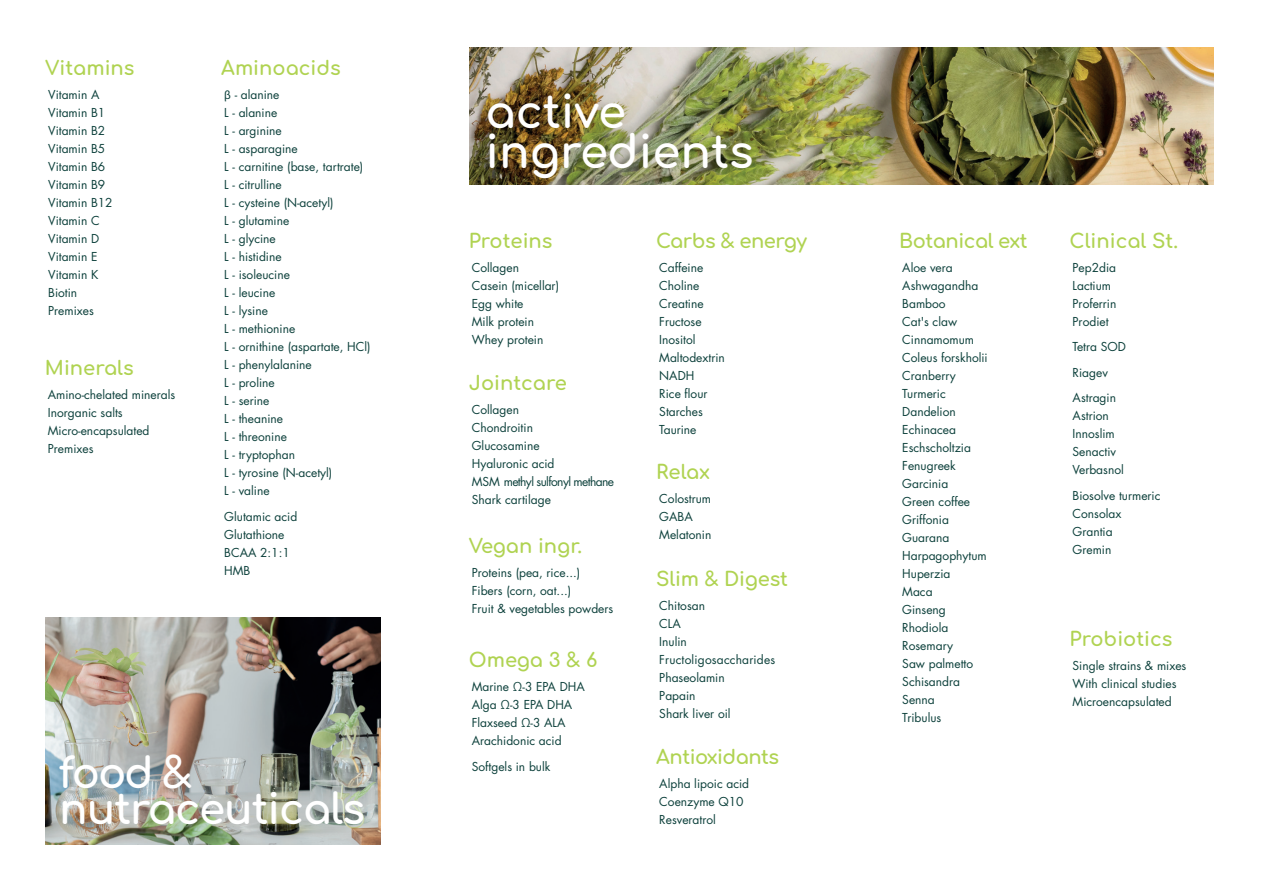
<style>
.page{position:relative;width:1263px;height:893px;background:#fff}
.page>*{position:absolute;margin:0;border:0;box-sizing:border-box;transform-origin:0 0}
.t1{font:45px/40.5px "Comfortaa";color:#fff}
.t2{font:42px/36px "Comfortaa";letter-spacing:-.025em;color:#fff}
.t3{font:19.5px "Comfortaa";color:#b0d352}
.t4{font:19.5px "Comfortaa";letter-spacing:-.025em;color:#b0d352}
.t5{font:12px/18px "Futura Std";color:#0c403b}
.s1{font-family:"Myriad Pro"}
</style>
<div class="page">
<img style="left:469px;top:47px;width:744px;height:137px">
<img style="left:45px;top:618px;width:336px;height:226px">
<h3 class="t3" style="left:45px;top:51px;width:91px">Vitamins</h3>
<p class="t5" style="left:48px;top:86px;width:66px">Vitamin A<br>Vitamin B1<br>Vitamin B2<br>Vitamin B5<br>Vitamin B6<br>Vitamin B9<br>Vitamin B12<br>Vitamin C<br>Vitamin D<br>Vitamin E<br>Vitamin K<br>Biotin<br>Premixes</p>
<h3 class="t3" style="left:45px;top:351px;width:90px">Minerals</h3>
<p class="t5" style="left:48px;top:386px;width:129px">Amino-chelated minerals<br>Inorganic salts<br>Micro-encapsulated<br>Premixes</p>
<h3 class="t3" style="left:221px;top:51px;width:121px">Aminoacids</h3>
<p class="t5" style="left:224px;top:86px;width:148px"><span class="s1">β</span> - alanine<br>L - alanine<br>L - arginine<br>L - asparagine<br>L - carnitine (base, tartrate)<br>L - citrulline<br>L - cysteine (N-acetyl)<br>L - glutamine<br>L - glycine<br>L - histidine<br>L - isoleucine<br>L - leucine<br>L - lysine<br>L - methionine<br>L - ornithine (aspartate, HCl)<br>L - phenylalanine<br>L - proline<br>L - serine<br>L - theanine<br>L - threonine<br>L - tryptophan<br>L - tyrosine (N-acetyl)<br>L - valine</p>
<p class="t5" style="left:224px;top:507px;width:74px">Glutamic acid<br>Glutathione<br>BCAA 2:1:1<br>HMB</p>
<h2 class="t2" style="left:59px;top:750px;width:307px">food &amp; nutraceuticals</h2>
<h1 class="t1" style="left:485px;top:86px;width:270px">active ingredients</h1>
<h3 class="t3" style="left:469px;top:223px;width:85px">Proteins</h3>
<p class="t5" style="left:472px;top:258px;width:89px">Collagen<br>Casein (micellar)<br>Egg white<br>Milk protein<br>Whey protein</p>
<h3 class="t3" style="left:469px;top:365px;width:100px">Jointcare</h3>
<p class="t5" style="left:472px;top:401px;width:144px">Collagen<br>Chondroitin<br>Glucosamine<br>Hyaluronic acid<br>MSM methyl sulfonyl methane<br>Shark cartilage</p>
<h3 class="t3" style="left:469px;top:529px;width:115px">Vegan ingr.</h3>
<p class="t5" style="left:472px;top:564px;width:143px">Proteins (pea, rice...)<br>Fibers (corn, oat...)<br>Fruit &amp; vegetables powders</p>
<h3 class="t3" style="left:469px;top:642px;width:130px">Omega 3 &amp; 6</h3>
<p class="t5" style="left:472px;top:678px;width:114px">Marine Ω-3 EPA DHA<br>Alga Ω-3 EPA DHA<br>Flaxseed Ω-3 ALA<br>Arachidonic acid</p>
<p class="t5" style="left:472px;top:757px;width:80px">Softgels in bulk</p>
<h3 class="t4" style="left:656px;top:223px;width:152px">Carbs &amp; energy</h3>
<p class="t5" style="left:659px;top:258px;width:67px">Caffeine<br>Choline<br>Creatine<br>Fructose<br>Inositol<br>Maltodextrin<br>NADH<br>Rice flour<br>Starches<br>Taurine</p>
<h3 class="t3" style="left:656px;top:455px;width:55px">Relax</h3>
<p class="t5" style="left:659px;top:490px;width:54px">Colostrum<br>GABA<br>Melatonin</p>
<h3 class="t3" style="left:656px;top:561px;width:133px">Slim &amp; Digest</h3>
<p class="t5" style="left:659px;top:597px;width:117px">Chitosan<br>CLA<br>Inulin<br>Fructoligosaccharides<br>Phaseolamin<br>Papain<br>Shark liver oil</p>
<h3 class="t4" style="left:656px;top:740px;width:124px">Antioxidants</h3>
<p class="t5" style="left:659px;top:775px;width:91px">Alpha lipoic acid<br>Coenzyme Q10<br>Resveratrol</p>
<h3 class="t4" style="left:899px;top:223px;width:130px">Botanical ext</h3>
<p class="t5" style="left:902px;top:258px;width:87px">Aloe vera<br>Ashwagandha<br>Bamboo<br>Cat's claw<br>Cinnamomum<br>Coleus forskholii<br>Cranberry<br>Turmeric<br>Dandelion<br>Echinacea<br>Eschscholtzia<br>Fenugreek<br>Garcinia<br>Green coffee<br>Griffonia<br>Guarana<br>Harpagophytum<br>Huperzia<br>Maca<br>Ginseng<br>Rhodiola<br>Rosemary<br>Saw palmetto<br>Schisandra<br>Senna<br>Tribulus</p>
<h3 class="t3" style="left:1069px;top:223px;width:110px">Clinical St.</h3>
<p class="t5" style="left:1072px;top:258px;width:45px">Pep2dia<br>Lactium<br>Proferrin<br>Prodiet</p>
<p class="t5" style="left:1072px;top:334px;width:55px;line-height:25.5px">Tetra SOD<br>Riagev<br>Astragin</p>
<p class="t5" style="left:1072px;top:407px;width:53px">Astrion<br>Innoslim<br>Senactiv<br>Verbasnol</p>
<p class="t5" style="left:1072px;top:486px;width:89px">Biosolve turmeric<br>Consolax<br>Grantia<br>Gremin</p>
<h3 class="t3" style="left:1069px;top:621px;width:104px">Probiotics</h3>
<p class="t5" style="left:1072px;top:656px;width:115px">Single strains &amp; mixes<br>With clinical studies<br>Microencapsulated</p>
</div>
